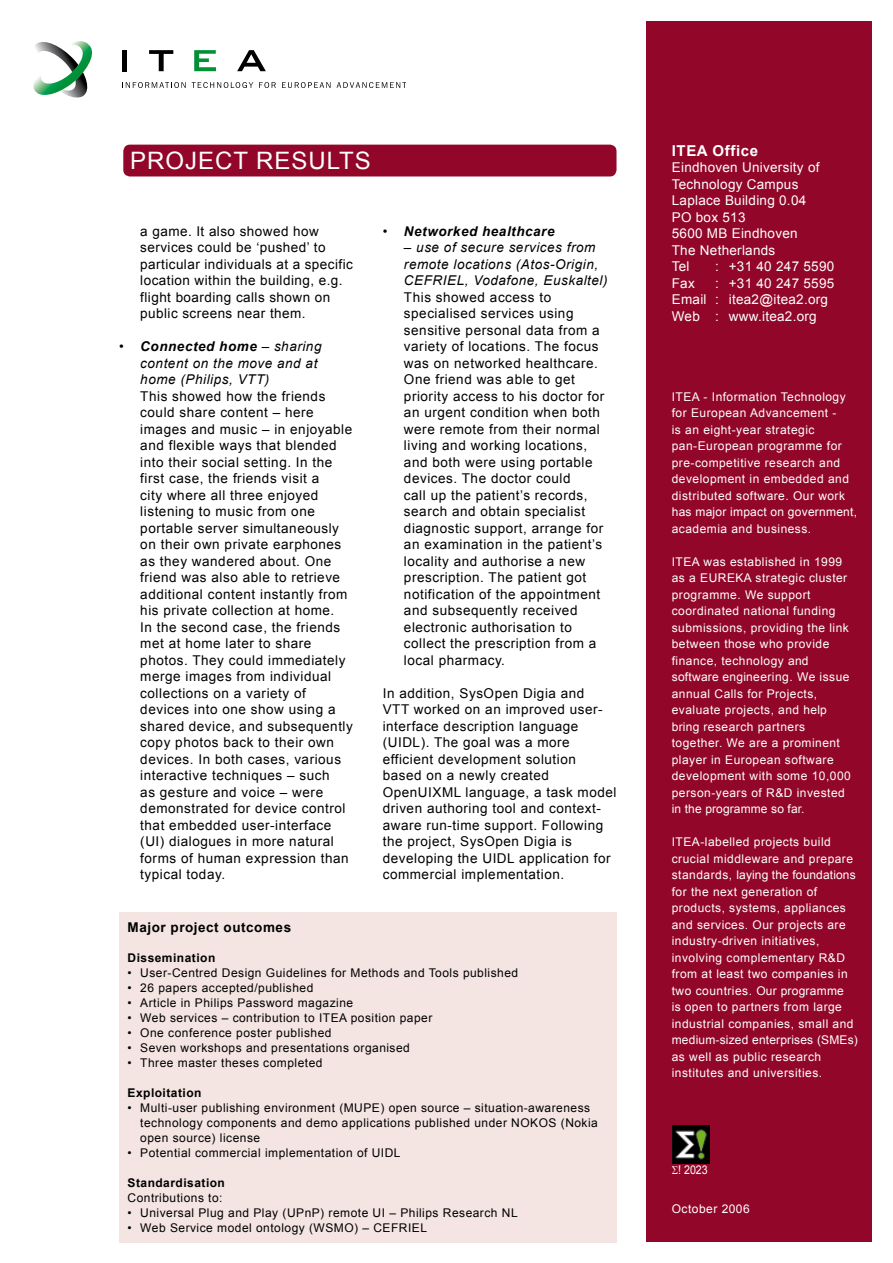
<style>
.page{position:relative;width:893px;height:1263px;background:#fff}
.page>*{position:absolute;margin:0;border:0;box-sizing:border-box;transform-origin:0 0}
.t1{font:24px "Arial";letter-spacing:.04em;color:#fff}
.t2{font:700 15px "Arial";letter-spacing:.04em;color:#fff}
.t3{font:13.5px/16.5px "Arial";letter-spacing:.04em;color:#000}
.t4{font:13.5px/16.5px "Arial";letter-spacing:.02em;color:#fff}
.t5{font:italic 13.5px/16.5px "Arial";letter-spacing:.04em;color:#000}
.t6{font:italic 700 13.5px "Arial";letter-spacing:.04em;color:#000}
.t7{font:700 13.5px "Arial";letter-spacing:.04em;color:#000}
.t8{font:12px/16.5px "Arial";letter-spacing:.04em;color:#fff}
.t9{font:12px/15px "Arial";letter-spacing:.04em;color:#000}
.t10{font:700 12px "Arial";letter-spacing:.04em;color:#000}
.t11{font:12px "Arial";letter-spacing:.04em;color:#fff;scale:.89 1}
.s1{font-style:normal}
.s2{font-weight:700}
.s3{font-weight:400;font-style:normal}
</style>
<div class="page">
<div style="left:646px;top:21px;width:226px;height:1221px;background:#920629"></div>
<div style="left:123px;top:145px;width:493px;height:31px;background:#920629;border-radius:7px"></div>
<svg style="left:122px;top:82px;width:64px;height:6px"></svg>
<svg style="left:192px;top:82px;width:61px;height:6px"></svg>
<svg style="left:259px;top:82px;width:17px;height:6px"></svg>
<svg style="left:282px;top:82px;width:48px;height:6px"></svg>
<svg style="left:337px;top:82px;width:69px;height:6px"></svg>
<div style="left:122px;top:50px;width:5px;height:21px;background:#000"></div>
<svg style="left:149px;top:50px;width:24px;height:21px"></svg>
<svg style="left:237px;top:50px;width:29px;height:21px"></svg>
<svg style="left:194px;top:50px;width:22px;height:21px"></svg>
<svg style="left:33px;top:41px;width:60px;height:57px"></svg>
<img style="left:672px;top:1125px;width:37px;height:38px">
<div style="left:119px;top:912px;width:498px;height:330px;background:#f4e5e2"></div>
<h1 class="t1" style="left:130px;top:145px;width:242px">PROJECT RESULTS</h1>
<p class="t3" style="left:140px;top:223px;width:214px">a game. It also showed how services could be ‘pushed’ to particular individuals at a specific location within the building, e.g. flight boarding calls shown on public screens near them.</p>
<p class="t5" style="left:140px;top:338px;width:183px;text-indent:-21px"><span class="s1">•</span> <span class="s2">Connected home</span> – sharing content on the move and at home (Philips, VTT)</p>
<p class="t3" style="left:140px;top:388px;width:214px">This showed how the friends could share content – here images and music – in enjoyable and flexible ways that blended into their social setting. In the first case, the friends visit a<br>city where all three enjoyed listening to music from one portable server simultaneously on their own private earphones as they wandered about. One friend was also able to retrieve additional content instantly from his private collection at home.<br>In the second case, the friends met at home later to share photos. They could immediately merge images from individual collections on a variety of devices into one show using a shared device, and subsequently copy photos back to their own devices. In both cases, various interactive techniques – such<br>as gesture and voice – were demonstrated for device control that embedded user-interface (UI) dialogues in more natural forms of human expression than typical today.</p>
<p class="t6" style="left:383px;top:222px;width:173px"><span class="s3">•</span> Networked healthcare</p>
<p class="t5" style="left:404px;top:239px;width:205px">– use of secure services from remote locations (Atos-Origin,<br>CEFRIEL, Vodafone, Euskaltel)</p>
<p class="t3" style="left:404px;top:289px;width:202px">This showed access to specialised services using sensitive personal data from a variety of locations. The focus was on networked healthcare.<br>One friend was able to get priority access to his doctor for an urgent condition when both were remote from their normal living and working locations, and both were using portable devices. The doctor could<br>call up the patient’s records, search and obtain specialist diagnostic support, arrange for an examination in the patient’s locality and authorise a new prescription. The patient got notification of the appointment and subsequently received electronic authorisation to collect the prescription from a local pharmacy.</p>
<p class="t3" style="left:383px;top:685px;width:235px">In addition, SysOpen Digia and<br>VTT worked on an improved user&shy;interface description language (UIDL). The goal was a more efficient development solution based on a newly created<br>OpenUIXML language, a task model driven authoring tool and context&shy;aware run-time support. Following the project, SysOpen Digia is developing the UIDL application for commercial implementation.</p>
<p class="t7" style="left:128px;top:919px;width:165px">Major project outcomes</p>
<p class="t10" style="left:128px;top:950px;width:89px">Dissemination</p>
<p class="t9" style="left:128px;top:966px;width:392px">• User-Centred Design Guidelines for Methods and Tools published</p>
<p class="t9" style="left:128px;top:981px;width:187px">• 26 papers accepted/published</p>
<p class="t9" style="left:128px;top:996px;width:227px">• Article in Philips Password magazine</p>
<p class="t9" style="left:128px;top:1011px;width:306px">• Web services – contribution to ITEA position paper</p>
<p class="t9" style="left:128px;top:1026px;width:205px">• One conference poster published</p>
<p class="t9" style="left:128px;top:1041px;width:284px">• Seven workshops and presentations organised</p>
<p class="t9" style="left:128px;top:1056px;width:196px">• Three master theses completed</p>
<p class="t10" style="left:128px;top:1085px;width:75px">Exploitation</p>
<p class="t9" style="left:140px;top:1101px;width:459px;text-indent:-13px">• Multi-user publishing environment (MUPE) open source – situation-awareness technology components and demo applications published under NOKOS (Nokia open source) license</p>
<p class="t9" style="left:128px;top:1146px;width:274px">• Potential commercial implementation of UIDL</p>
<p class="t10" style="left:128px;top:1175px;width:99px">Standardisation</p>
<p class="t9" style="left:128px;top:1191px;width:97px">Contributions to:</p>
<p class="t9" style="left:128px;top:1206px;width:392px">• Universal Plug and Play (UPnP) remote UI – Philips Research NL</p>
<p class="t9" style="left:128px;top:1221px;width:301px">• Web Service model ontology (WSMO) – CEFRIEL</p>
<p class="t2" style="left:672px;top:140px;width:88px">ITEA Office</p>
<p class="t4" style="left:672px;top:159px;width:149px">Eindhoven University of<br>Technology Campus<br>Laplace Building 0.04<br>PO box 513<br>5600 MB Eindhoven<br>The Netherlands<br>Tel</p>
<p class="t4" style="left:715px;top:258px;width:120px">: +31 40 247 5590</p>
<p class="t4" style="left:672px;top:275px;width:164px;text-indent:43px">: +31 40 247 5595<br>Email : itea2@itea2.org<br>Web : www.itea2.org</p>
<p class="t4" style="left:672px;top:275px;width:25px">Fax</p>
<p class="t8" style="left:672px;top:388px;width:187px">ITEA - Information Technology for European Advancement -<br>is an eight-year strategic pan-European programme for pre-competitive research and development in embedded and distributed software. Our work has major impact on government, academia and business.</p>
<p class="t8" style="left:672px;top:553px;width:181px">ITEA was established in 1999 as a EUREKA strategic cluster programme. We support coordinated national funding submissions, providing the link between those who provide finance, technology and software engineering. We issue annual Calls for Projects, evaluate projects, and help bring research partners together. We are a prominent player in European software development with some 10,000 person-years of R&amp;D invested in the programme so far.</p>
<p class="t8" style="left:672px;top:834px;width:188px">ITEA-labelled projects build crucial middleware and prepare standards, laying the foundations for the next generation of products, systems, appliances and services. Our projects are industry-driven initiatives, involving complementary R&amp;D from at least two companies in two countries. Our programme<br>is open to partners from large industrial companies, small and medium-sized enterprises (SMEs) as well as public research institutes and universities.</p>
<p class="t11" style="left:678px;top:1162px;width:35px">! 2023</p>
<p class="t8" style="left:672px;top:1200px;width:79px">October 2006</p>
</div>
